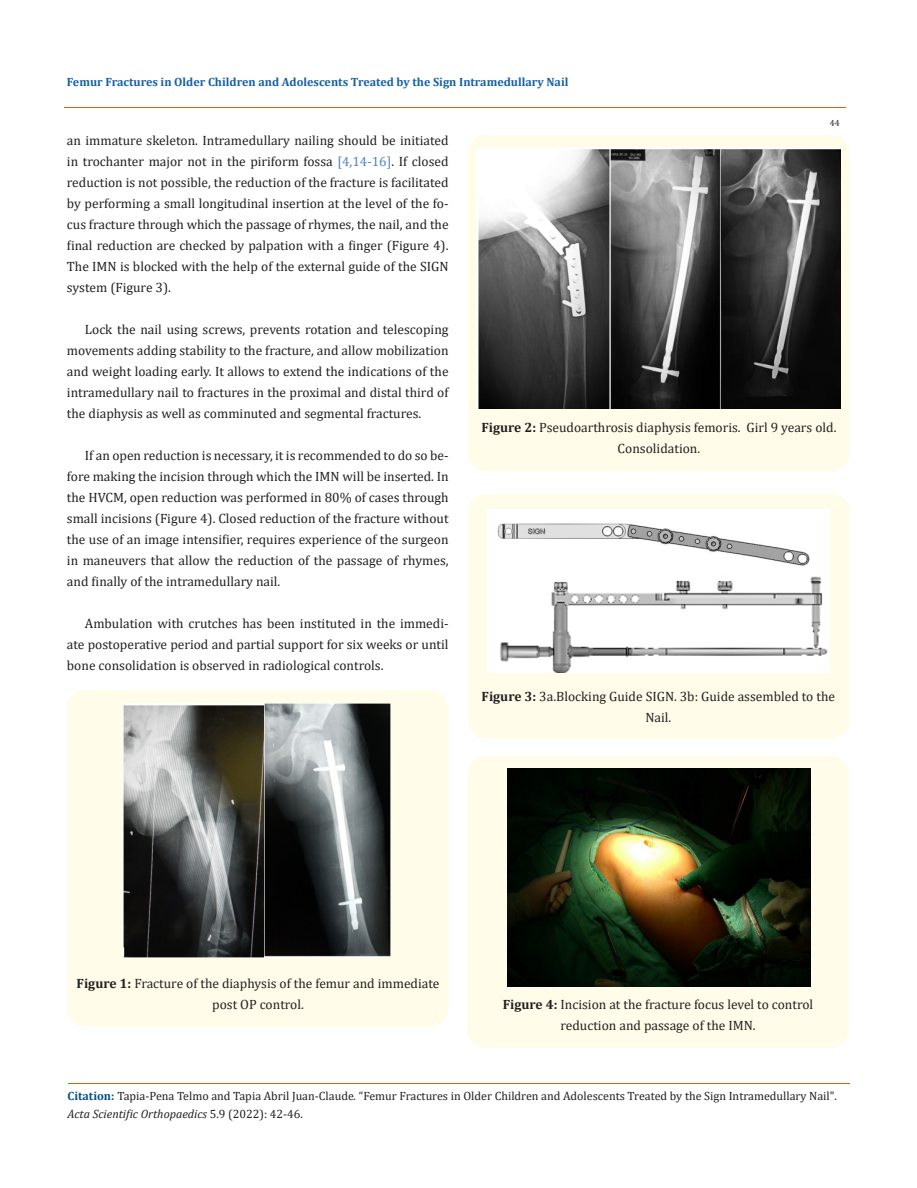
<style>
.page{position:relative;width:917px;height:1188px;background:#fff}
.page>*{position:absolute;margin:0;border:0;box-sizing:border-box;transform-origin:0 0}
.t1{font:13.5px/21px "Cambria";color:#231f20;text-align:justify}
.t2{font:12px/18px "Cambria";color:#231f20}
.t3{font:700 12px "Cambria";color:#1560a6}
.t4{font:9px "Cambria";color:#231f20}
.s1{color:#4f81bd}
.s2{font-weight:700}
.s3{font-weight:700;color:#035089}
.s4{font-style:italic}
</style>
<div class="page">
<div style="left:67px;top:690px;width:381px;height:337px;background:#fffde9;border-radius:18px"></div>
<img style="left:123px;top:704px;width:268px;height:254px">
<div style="left:468px;top:135px;width:381px;height:336px;background:#fffde9;border-radius:18px"></div>
<img style="left:476px;top:148px;width:364px;height:260px">
<div style="left:468px;top:494px;width:381px;height:245px;background:#fffde9;border-radius:18px"></div>
<img style="left:487px;top:509px;width:342px;height:164px">
<div style="left:467px;top:756px;width:381px;height:292px;background:#fffde9;border-radius:18px"></div>
<img style="left:508px;top:769px;width:302px;height:218px">
<hr style="left:64px;top:108px;width:781px;height:1px;background:#e05d1a">
<hr style="left:68px;top:1083px;width:781px;height:1px;background:#e05d1a">
<p class="t3" style="left:67px;top:73px;width:503px">Femur Fractures in Older Children and Adolescents Treated by the Sign Intramedullary Nail</p>
<p class="t4" style="left:829px;top:118px;width:11px">44</p>
<p class="t1" style="left:67px;top:130px;width:383px">an immature skeleton. Intramedullary nailing should be initiated in trochanter major not in the piriform fossa <span class="s1">[4,14-16]</span>. If closed reduction is not possible, the reduction of the fracture is facilitated by performing a small longitudinal insertion at the level of the fo&shy;cus fracture through which the passage of rhymes, the nail, and the final reduction are checked by palpation with a finger (Figure 4).<br>The IMN is blocked with the help of the external guide of the SIGN system (Figure 3).</p>
<p class="t1" style="left:67px;top:319px;width:383px;text-indent:18px">Lock the nail using screws, prevents rotation and telescoping movements adding stability to the fracture, and allow mobilization and weight loading early. It allows to extend the indications of the intramedullary nail to fractures in the proximal and distal third of the diaphysis as well as comminuted and segmental fractures.</p>
<p class="t1" style="left:67px;top:445px;width:383px;text-indent:18px">If an open reduction is necessary, it is recommended to do so be&shy;fore making the incision through which the IMN will be inserted. In the HVCM, open reduction was performed in 80% of cases through small incisions (Figure 4). Closed reduction of the fracture without the use of an image intensifier, requires experience of the surgeon in maneuvers that allow the reduction of the passage of rhymes, and finally of the intramedullary nail.</p>
<p class="t1" style="left:67px;top:613px;width:383px;text-indent:18px">Ambulation with crutches has been instituted in the immedi&shy;ate postoperative period and partial support for six weeks or until bone consolidation is observed in radiological controls.</p>
<p class="t1" style="left:481px;top:417px;width:356px;text-align:center"><span class="s2">Figure 2:</span> Pseudoarthrosis diaphysis femoris. Girl 9 years old.<br>Consolidation.</p>
<p class="t1" style="left:481px;top:685px;width:355px;text-align:center"><span class="s2">Figure 3:</span> 3a.Blocking Guide SIGN. 3b: Guide assembled to the<br>Nail.</p>
<p class="t1" style="left:77px;top:972px;width:364px;text-align:center"><span class="s2">Figure 1:</span> Fracture of the diaphysis of the femur and immediate post OP control.</p>
<p class="t1" style="left:502px;top:994px;width:312px;text-align:center"><span class="s2">Figure 4:</span> Incision at the fracture focus level to control reduction and passage of the IMN.</p>
<p class="t2" style="left:68px;top:1087px;width:771px"><span class="s3">Citation:</span> Tapia-Pena Telmo and Tapia Abril Juan-Claude<span class="s4">.</span> “Femur Fractures in Older Children and Adolescents Treated by the Sign Intramedullary Nail".<br><span class="s4">Acta Scientific Orthopaedics</span> 5.9 (2022): 42-46.</p>
</div>
